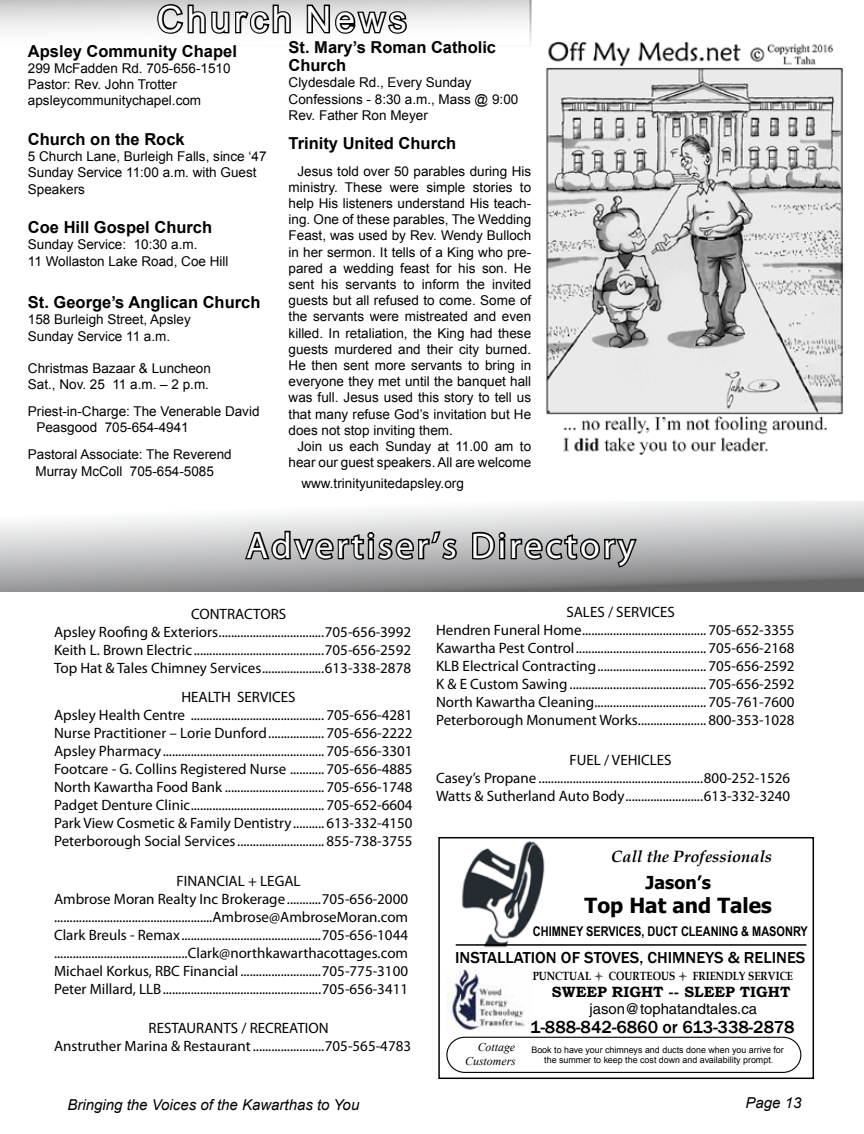
<style>
.page{position:relative;width:864px;height:1134px;background:#fff}
.page>*{position:absolute;margin:0;border:0;box-sizing:border-box;transform-origin:0 0}
.t1{font:36px "Myriad Pro";letter-spacing:.09em;color:#fff}
.t2{font:36px "Arial";letter-spacing:.105em;color:#fff}
.t3{font:700 20.85px "Tahoma";color:#000}
.t4{font:500 17.85px "Franklin Gothic";color:#000}
.t5{font:700 17.85px "Tahoma";color:#000}
.t6{font:700 16.5px/18px "Arial";color:#000}
.t7{font:500 16.35px "Franklin Gothic";color:#000}
.t8{font:16.35px/19.4px "Franklin Extra Cond.Gothic";color:#000;text-align:center}
.t9{font:italic 700 16.35px "Book Antiqua";color:#000}
.t10{font:15px/18px "Myriad Pro";color:#000}
.t11{font:italic 15px "Arial";color:#000}
.t12{font:14.85px "Helvetica";color:#000}
.t13{font:700 14.85px "Bookman Old Style";color:#000}
.t14{font:13.5px/16.2px "Arial";color:#000}
.t15{font:700 13.35px "Arial Narrow";color:#000}
.t16{font:700 11.85px "Book Antiqua";color:#000;scale:.85 1}
.t17{font:italic 11.85px/14.1px "Times New Roman";color:#000;text-align:right}
.t18{font:8.85px/10.4px "Arial";color:#000;text-align:center}
</style>
<div class="page">
<svg style="left:0;top:0;width:531px;height:45px"></svg>
<svg style="left:0;top:501px;width:864px;height:91px"></svg>
<svg style="left:243px;top:512px;width:123px;height:50px;background:#a3a4a4"></svg>
<div style="left:368px;top:539px;width:6px;height:20px;border:3px solid #000"></div>
<div style="left:367px;top:532px;width:7px;height:7px;border:3px solid #000;border-radius:50%"></div>
<svg style="left:376px;top:529px;width:82px;height:32px;background:#818282"></svg>
<svg style="left:470px;top:530px;width:26px;height:31px"></svg>
<div style="left:499px;top:539px;width:6px;height:20px;border:3px solid #000"></div>
<div style="left:499px;top:532px;width:7px;height:7px;border:3px solid #000;border-radius:50%"></div>
<svg style="left:509px;top:532px;width:130px;height:45px;background:#7f8080"></svg>
<img style="left:546px;top:41px;width:297px;height:414px">
<img style="left:455px;top:841px;width:90px;height:107px">
<img style="left:447px;top:969px;width:82px;height:61px">
<div style="left:438px;top:837px;width:376px;height:242px;border:1px solid #000"></div>
<hr style="left:456px;top:944px;width:350px;height:2px;background:#000">
<div style="left:446px;top:1037px;width:355px;height:36px;border:1px solid #000;border-radius:18px"></div>
<h1 class="t2" style="left:157px;top:-4px;width:251px">Church News</h1>
<p class="t6" style="left:28px;top:43px;width:211px">Apsley Community Chapel</p>
<p class="t14" style="left:28px;top:60px;width:204px">299 McFadden Rd. 705-656-1510<br>Pastor: Rev. John Trotter apsleycommunitychapel.com</p>
<p class="t6" style="left:28px;top:131px;width:158px">Church on the Rock</p>
<p class="t14" style="left:28px;top:149px;width:240px">5 Church Lane, Burleigh Falls, since ‘47<br>Sunday Service 11:00 a.m. with Guest<br>Speakers</p>
<p class="t6" style="left:28px;top:219px;width:186px">Coe Hill Gospel Church</p>
<p class="t14" style="left:28px;top:237px;width:202px">Sunday Service: 10:30 a.m.<br>11 Wollaston Lake Road, Coe Hill</p>
<p class="t6" style="left:28px;top:294px;width:234px">St. George’s Anglican Church</p>
<p class="t14" style="left:28px;top:312px;width:164px">158 Burleigh Street, Apsley<br>Sunday Service 11 a.m.</p>
<p class="t14" style="left:28px;top:360px;width:185px">Christmas Bazaar &amp; Luncheon<br>Sat., Nov. 25 11 a.m. – 2 p.m.</p>
<p class="t14" style="left:36px;top:404px;width:225px;text-indent:-9px">Priest-in-Charge: The Venerable David<br>Peasgood 705-654-4941</p>
<p class="t14" style="left:35px;top:447px;width:198px;text-indent:-8px">Pastoral Associate: The Reverend<br>Murray McColl 705-654-5085</p>
<p class="t6" style="left:289px;top:39px;width:209px">St. Mary’s Roman Catholic<br>Church</p>
<p class="t14" style="left:289px;top:75px;width:231px">Clydesdale Rd., Every Sunday<br>Confessions - 8:30 a.m., Mass @ 9:00<br>Rev. Father Ron Meyer</p>
<p class="t6" style="left:289px;top:134px;width:169px">Trinity United Church</p>
<p class="t14" style="left:289px;top:163px;width:244px;text-align:justify;text-indent:9px">Jesus told over 50 parables during His ministry. These were simple stories to help His listeners understand His teach&shy;ing. One of these parables, The Wedding Feast, was used by Rev. Wendy Bulloch in her sermon. It tells of a King who pre&shy;pared a wedding feast for his son. He sent his servants to inform the invited guests but all refused to come. Some of the servants were mistreated and even killed. In retaliation, the King had these guests murdered and their city burned.<br>He then sent more servants to bring in everyone they met until the banquet hall was full. Jesus used this story to tell us that many refuse God’s invitation but He does not stop inviting them.</p>
<p class="t14" style="left:289px;top:438px;width:244px;text-align:right">Join us each Sunday at 11.00 am to hear our guest speakers. All are welcome</p>
<p class="t14" style="left:301px;top:475px;width:164px">www.trinityunitedapsley.org</p>
<h1 class="t1" style="left:246px;top:524px;width:390px">Advertiser’s Directory</h1>
<p class="t10" style="left:54px;top:605px;width:359px;text-indent:137px">CONTRACTORS<br>Apsley Roofing &amp; Exteriors..................................705-656-3992<br>Keith L. Brown Electric..........................................705-656-2592<br>Top Hat &amp; Tales Chimney Services....................613-338-2878</p>
<p class="t10" style="left:54px;top:688px;width:360px;text-indent:127px">HEALTH SERVICES<br>Apsley Health Centre ........................................... 705-656-4281<br>Nurse Practitioner – Lorie Dunford.................. 705-656-2222<br>Apsley Pharmacy.................................................... 705-656-3301<br>Footcare - G. Collins Registered Nurse ........... 705-656-4885<br>North Kawartha Food Bank ................................ 705-656-1748<br>Padget Denture Clinic........................................... 705-652-6604<br>Park View Cosmetic &amp; Family Dentistry.......... 613-332-4150<br>Peterborough Social Services............................ 855-738-3755</p>
<p class="t10" style="left:54px;top:871px;width:356px;text-indent:122px">FINANCIAL + LEGAL<br>Ambrose Moran Realty Inc Brokerage...........705-656-2000 ...................................................Ambrose@AmbroseMoran.com Clark Breuls - Remax.............................................705-656-1044 ...........................................Clark@northkawarthacottages.com Michael Korkus, RBC Financial ..........................705-775-3100<br>Peter Millard, LLB...................................................705-656-3411</p>
<p class="t10" style="left:54px;top:1019px;width:358px;text-indent:95px">RESTAURANTS / RECREATION<br>Anstruther Marina &amp; Restaurant.......................705-565-4783</p>
<p class="t10" style="left:436px;top:603px;width:360px;text-indent:130px">SALES / SERVICES<br>Hendren Funeral Home........................................ 705-652-3355<br>Kawartha Pest Control.......................................... 705-656-2168<br>KLB Electrical Contracting................................... 705-656-2592<br>K &amp; E Custom Sawing............................................ 705-656-2592<br>North Kawartha Cleaning.................................... 705-761-7600<br>Peterborough Monument Works...................... 800-353-1028</p>
<p class="t10" style="left:436px;top:750px;width:356px;text-indent:133px">FUEL / VEHICLES<br>Casey’s Propane .....................................................800-252-1526<br>Watts &amp; Sutherland Auto Body.........................613-332-3240</p>
<p class="t9" style="left:611px;top:845px;width:162px">Call the Professionals</p>
<p class="t8" style="left:625px;top:900px;width:138px">CHIMNEY SERVICES<br>DUCT CLEANING &amp; MASONRY</p>
<p class="t7" style="left:455px;top:947px;width:352px">INSTALLATION OF STOVES, CHIMNEYS &amp; RELINES</p>
<p class="t16" style="left:533px;top:968px;width:308px">PUNCTUAL ● COURTEOUS ● FRIENDLY SERVICE</p>
<p class="t13" style="left:552px;top:982px;width:240px">SWEEP RIGHT -- SLEEP TIGHT</p>
<p class="t4" style="left:530px;top:1016px;width:266px">1-888-842-6860 or 613-338-2878</p>
<p class="t17" style="left:465px;top:1040px;width:52px">Cottage<br>Customers</p>
<p class="t18" style="left:531px;top:1044px;width:254px">Book to have your chimneys and ducts done when you arrive for the summer to keep the cost down and availability prompt.</p>
<p class="t5" style="left:646px;top:870px;width:67px">Jason’s</p>
<h2 class="t3" style="left:585px;top:891px;width:189px">Top Hat and Tales</h2>
<p class="t15" style="left:533px;top:921px;width:276px">CHIMNEY SERVICES, DUCT CLEANING &amp; MASONRY</p>
<p class="t12" style="left:589px;top:1001px;width:169px">jason@tophatandtales.ca</p>
<p class="t11" style="left:67px;top:1095px;width:293px">Bringing the Voices of the Kawarthas to You</p>
<p class="t11" style="left:746px;top:1093px;width:57px">Page 13</p>
</div>
